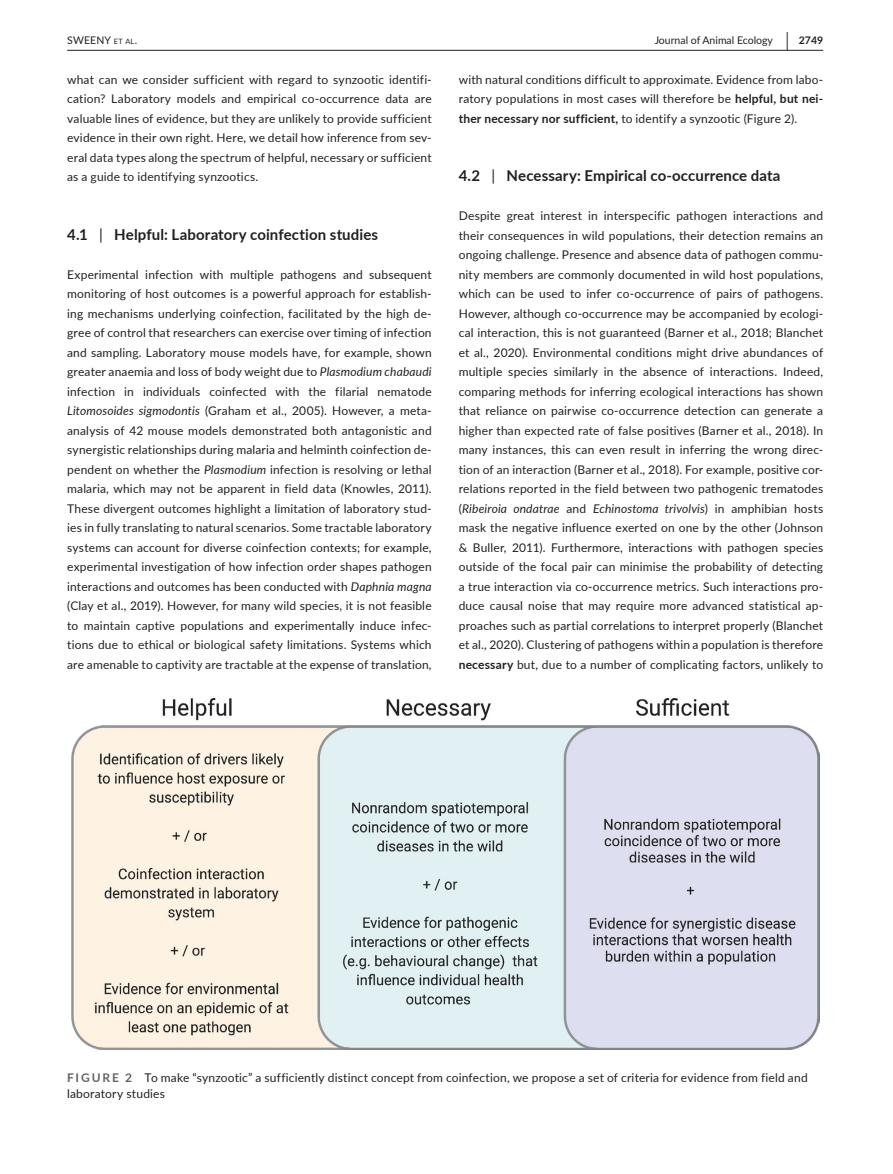
<style>
.page{position:relative;width:893px;height:1174px;background:#fff}
.page>*{position:absolute;margin:0;border:0;box-sizing:border-box;transform-origin:0 0}
.t1{font:700 19.5px "Lato";color:#231f20;scale:.48 1}
.t2{font:700 15px "Lato";letter-spacing:.01em;color:#231f20}
.t3{font:12px/19.5px "Lato";letter-spacing:.015em;color:#231f20;text-align:justify}
.t4{font:10.5px "Lato";color:#231f20}
.t5{font:10.5px "Lato";letter-spacing:.02em;color:#231f20}
.t6{font:700 10.5px "Lato";color:#231f20}
.s1{font-size:7.35px}
.s2{font-weight:700}
.s3{font-weight:400}
.s4{font-style:italic}
.s5{font-weight:700;color:#636366}
</style>
<div class="page">
<hr style="left:67px;top:50px;width:756px;height:1px;background:#231f20">
<img style="left:71px;top:698px;width:748px;height:351px">
<h1 class="t1" style="left:786px;top:25px;width:7px">|</h1>
<p class="t5" style="left:67px;top:33px;width:72px">SWEENY <span class="s1">et al</span>.</p>
<p class="t4" style="left:655px;top:33px;width:120px">Journal of Animal Ecology</p>
<p class="t6" style="left:799px;top:33px;width:26px">2749</p>
<p class="t3" style="left:67px;top:69px;width:366px">what can we consider sufficient with regard to synzootic identifi&shy;cation? Laboratory models and empirical co-occurrence data are valuable lines of evidence, but they are unlikely to provide sufficient evidence in their own right. Here, we detail how inference from sev&shy;eral data types along the spectrum of helpful, necessary or sufficient as a guide to identifying synzootics.</p>
<p class="t3" style="left:459px;top:69px;width:366px">with natural conditions difficult to approximate. Evidence from labo&shy;ratory populations in most cases will therefore be <span class="s2">helpful, but nei&shy;ther necessary nor sufficient,</span> to identify a synzootic (Figure 2).</p>
<p class="t2" style="left:459px;top:165px;width:323px">4.2 <span class="s3">|</span> Necessary: Empirical co-occurrence data</p>
<p class="t3" style="left:459px;top:206px;width:366px">Despite great interest in interspecific pathogen interactions and their consequences in wild populations, their detection remains an ongoing challenge. Presence and absence data of pathogen commu&shy;nity members are commonly documented in wild host populations, which can be used to infer co-occurrence of pairs of pathogens.<br>However, although co-occurrence may be accompanied by ecologi&shy;cal interaction, this is not guaranteed (Barner et al., 2018; Blanchet et al., 2020). Environmental conditions might drive abundances of multiple species similarly in the absence of interactions. Indeed, comparing methods for inferring ecological interactions has shown that reliance on pairwise co-occurrence detection can generate a higher than expected rate of false positives (Barner et al., 2018). In many instances, this can even result in inferring the wrong direc&shy;tion of an interaction (Barner et al., 2018). For example, positive cor&shy;relations reported in the field between two pathogenic trematodes (<span class="s4">Ribeiroia ondatrae</span> and <span class="s4">Echinostoma trivolvis</span>) in amphibian hosts mask the negative influence exerted on one by the other (Johnson &amp; Buller, 2011). Furthermore, interactions with pathogen species outside of the focal pair can minimise the probability of detecting a true interaction via co-occurrence metrics. Such interactions pro&shy;duce causal noise that may require more advanced statistical ap&shy;proaches such as partial correlations to interpret properly (Blanchet et al., 2020). Clustering of pathogens within a population is therefore <span class="s2">necessary</span> but, due to a number of complicating factors, unlikely to</p>
<p class="t2" style="left:67px;top:223px;width:312px">4.1 <span class="s3">|</span> Helpful: Laboratory coinfection studies</p>
<p class="t3" style="left:67px;top:264px;width:366px">Experimental infection with multiple pathogens and subsequent monitoring of host outcomes is a powerful approach for establish&shy;ing mechanisms underlying coinfection, facilitated by the high de&shy;gree of control that researchers can exercise over timing of infection and sampling. Laboratory mouse models have, for example, shown greater anaemia and loss of body weight due to <span class="s4">Plasmodium chabaudi </span>infection in individuals coinfected with the filarial nematode <span class="s4">Litomosoides sigmodontis</span> (Graham et al., 2005). However, a meta&shy;analysis of 42 mouse models demonstrated both antagonistic and synergistic relationships during malaria and helminth coinfection de&shy;pendent on whether the <span class="s4">Plasmodium</span> infection is resolving or lethal malaria, which may not be apparent in field data (Knowles, 2011).<br>These divergent outcomes highlight a limitation of laboratory stud&shy;ies in fully translating to natural scenarios. Some tractable laboratory systems can account for diverse coinfection contexts; for example, experimental investigation of how infection order shapes pathogen interactions and outcomes has been conducted with <span class="s4">Daphnia magna </span>(Clay et al., 2019). However, for many wild species, it is not feasible to maintain captive populations and experimentally induce infec&shy;tions due to ethical or biological safety limitations. Systems which are amenable to captivity are tractable at the expense of translation,</p>
<p class="t3" style="left:67px;top:1067px;width:742px"><span class="s5">FIGURE 2</span> To make “synzootic” a sufficiently distinct concept from coinfection, we propose a set of criteria for evidence from field and</p>
</div>
